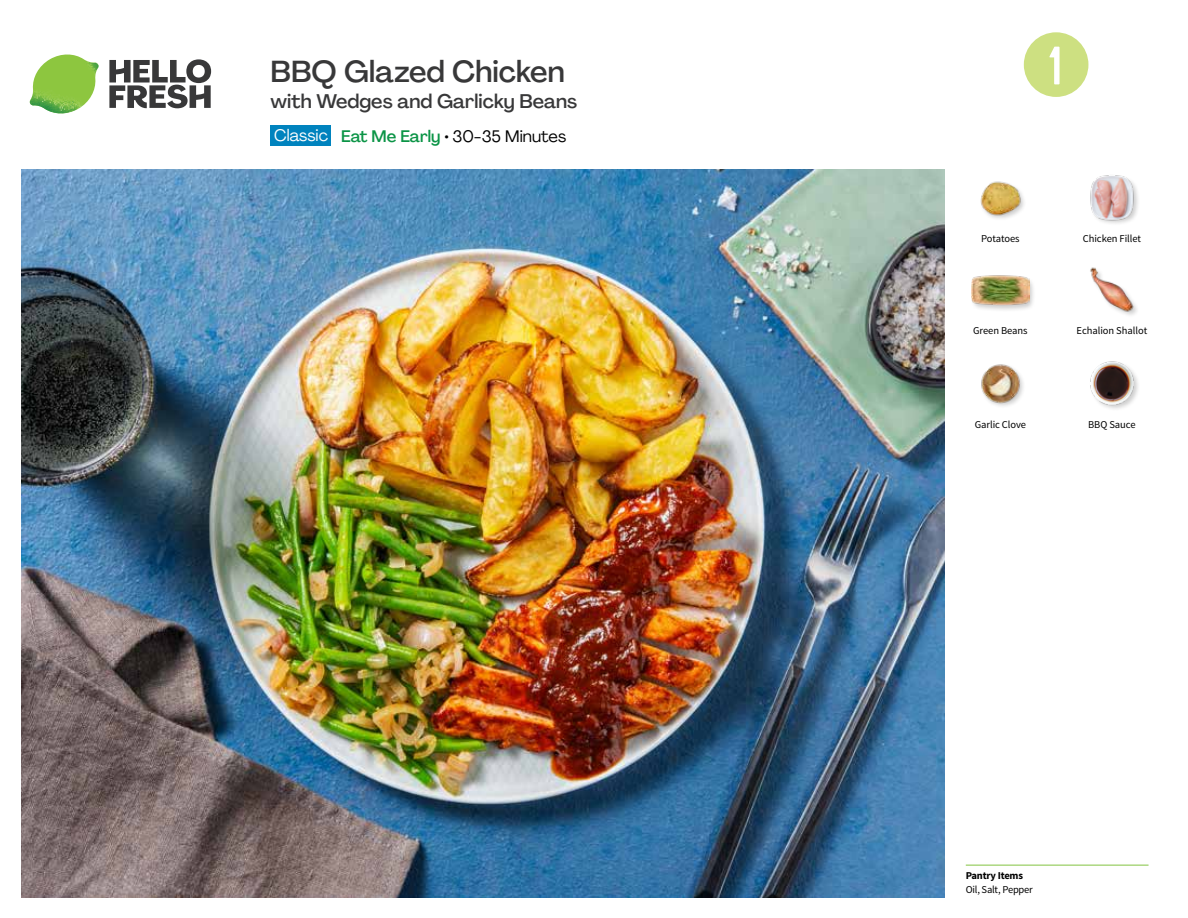
<style>
.page{position:relative;width:1188px;height:918px;background:#fff}
.page>*{position:absolute;margin:0;border:0;box-sizing:border-box;transform-origin:0 0}
.t1{font:54px "Kapra";color:#fff}
.t2{font:500 30px "Agrandir";letter-spacing:-.005em;color:#383839}
.t3{font:500 19.5px "Agrandir";color:#383839}
.t4{font:16.5px "Agrandir";color:#000}
.t5{font:16.5px "Agrandir";color:#fff}
.t6{font:10.5px "Source Sans Pro";letter-spacing:-.005em;color:#000}
.t7{font:700 10.5px "Source Sans Pro";letter-spacing:-.02em;color:#000}
.s1{font-weight:500;color:#0b9446}
</style>
<div class="page">
<svg style="left:109px;top:59px;width:102px;height:49px"></svg>
<img style="left:30px;top:55px;width:69px;height:59px">
<img style="left:21px;top:170px;width:924px;height:728px">
<hr style="left:966px;top:865px;width:183px;height:1px;background:#82c341">
<div style="left:271px;top:126px;width:60px;height:20px;background:#0083be"></div>
<img style="left:981px;top:364px;width:42px;height:42px">
<img style="left:1090px;top:361px;width:48px;height:48px">
<img style="left:980px;top:181px;width:44px;height:38px">
<div style="left:970px;top:274px;width:66px;height:38px;background:#000;opacity:.2"></div>
<img style="left:972px;top:274px;width:57px;height:38px">
<img style="left:1090px;top:267px;width:47px;height:48px">
<img style="left:1090px;top:175px;width:48px;height:49px">
<svg style="left:1023px;top:32px;width:66px;height:65px"></svg>
<h2 class="t2" style="left:271px;top:53px;width:296px">BBQ Glazed Chicken</h2>
<h3 class="t3" style="left:271px;top:89px;width:308px">with Wedges and Garlicky Beans</h3>
<h3 class="t5" style="left:274px;top:125px;width:55px">Classic</h3>
<h3 class="t4" style="left:341px;top:126px;width:227px"><span class="s1">Eat Me Early</span> • 30-35 Minutes</h3>
<h1 class="t1" style="left:1049px;top:35px;width:15px">1</h1>
<p class="t6" style="left:981px;top:232px;width:40px">Potatoes</p>
<p class="t6" style="left:1083px;top:232px;width:60px">Chicken Fillet</p>
<p class="t6" style="left:973px;top:324px;width:56px">Green Beans</p>
<p class="t6" style="left:1077px;top:324px;width:72px">Echalion Shallot</p>
<p class="t6" style="left:975px;top:418px;width:53px">Garlic Clove</p>
<p class="t6" style="left:1088px;top:418px;width:49px">BBQ Sauce</p>
<p class="t7" style="left:966px;top:868px;width:59px">Pantry Items</p>
<p class="t6" style="left:966px;top:883px;width:69px">Oil, Salt, Pepper</p>
</div>
